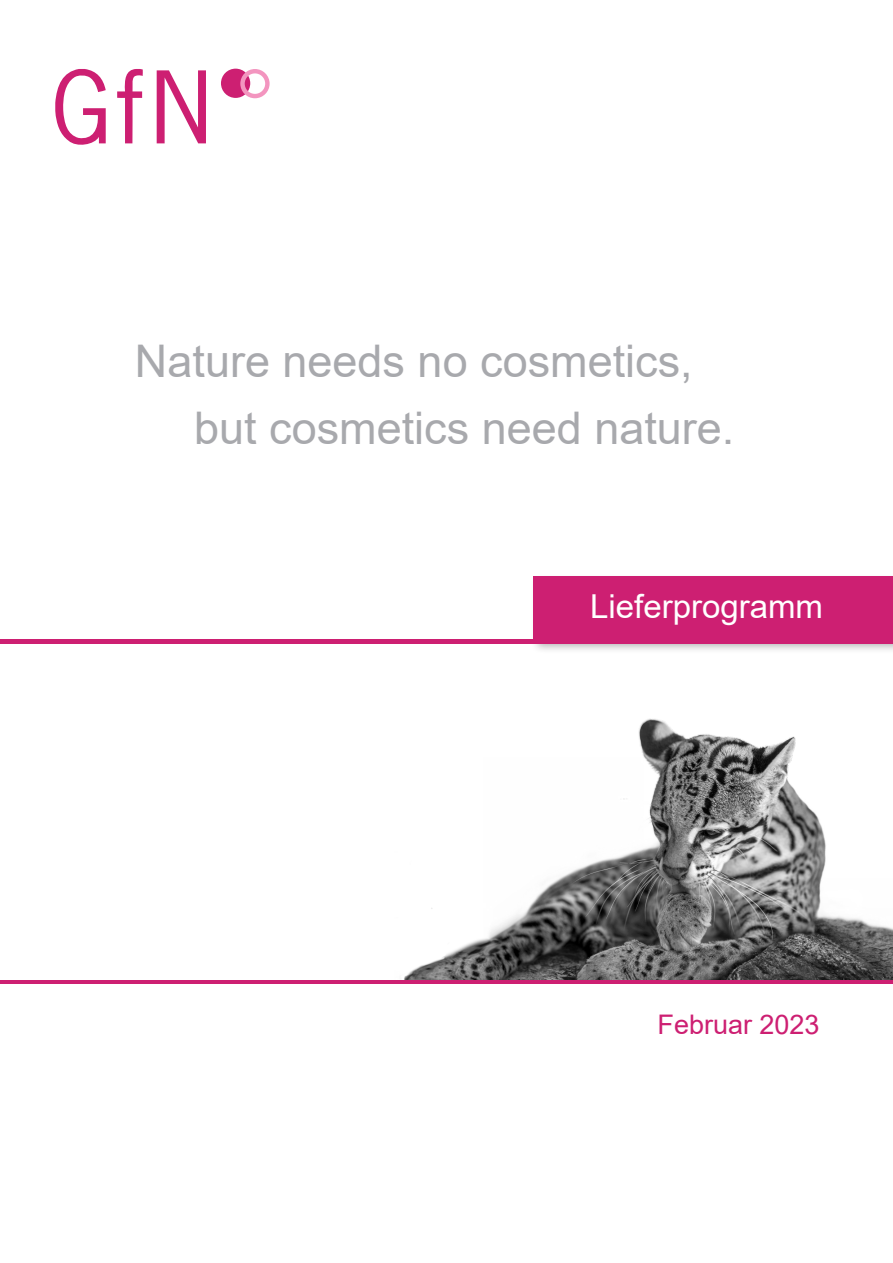
<style>
.page{position:relative;width:893px;height:1263px;background:#fff}
.page>*{position:absolute;margin:0;border:0;box-sizing:border-box;transform-origin:0 0}
.t1{font:45px "Arial";color:#a8a9ad}
.t2{font:33px "Arial";color:#fff}
.t3{font:27px "Arial";color:#cd1f72}
</style>
<div class="page">
<img style="left:404px;top:718px;width:489px;height:262px">
<svg style="left:55px;top:69px;width:51px;height:76px"></svg>
<svg style="left:117px;top:69px;width:26px;height:74px"></svg>
<svg style="left:157px;top:70px;width:49px;height:73px"></svg>
<div style="left:221px;top:69px;width:29px;height:29px;background:#cd1f72;border-radius:50%"></div>
<svg style="left:240px;top:69px;width:30px;height:29px"></svg>
<div style="left:531px;top:574px;width:362px;height:80px;background:#231f20;opacity:.34"></div>
<div style="left:533px;top:576px;width:360px;height:64px;background:#cd1f72"></div>
<div style="left:0;top:639px;width:893px;height:5px;background:#cd1f72"></div>
<hr style="left:0;top:980px;width:893px;height:3px;background:#cd1f72">
<p class="t1" style="left:135px;top:330px;width:559px">Nature needs no cosmetics,</p>
<p class="t1" style="left:194px;top:397px;width:542px">but cosmetics need nature.</p>
<p class="t2" style="left:590px;top:584px;width:234px">Lieferprogramm</p>
<p class="t3" style="left:657px;top:1006px;width:164px">Februar 2023</p>
</div>
